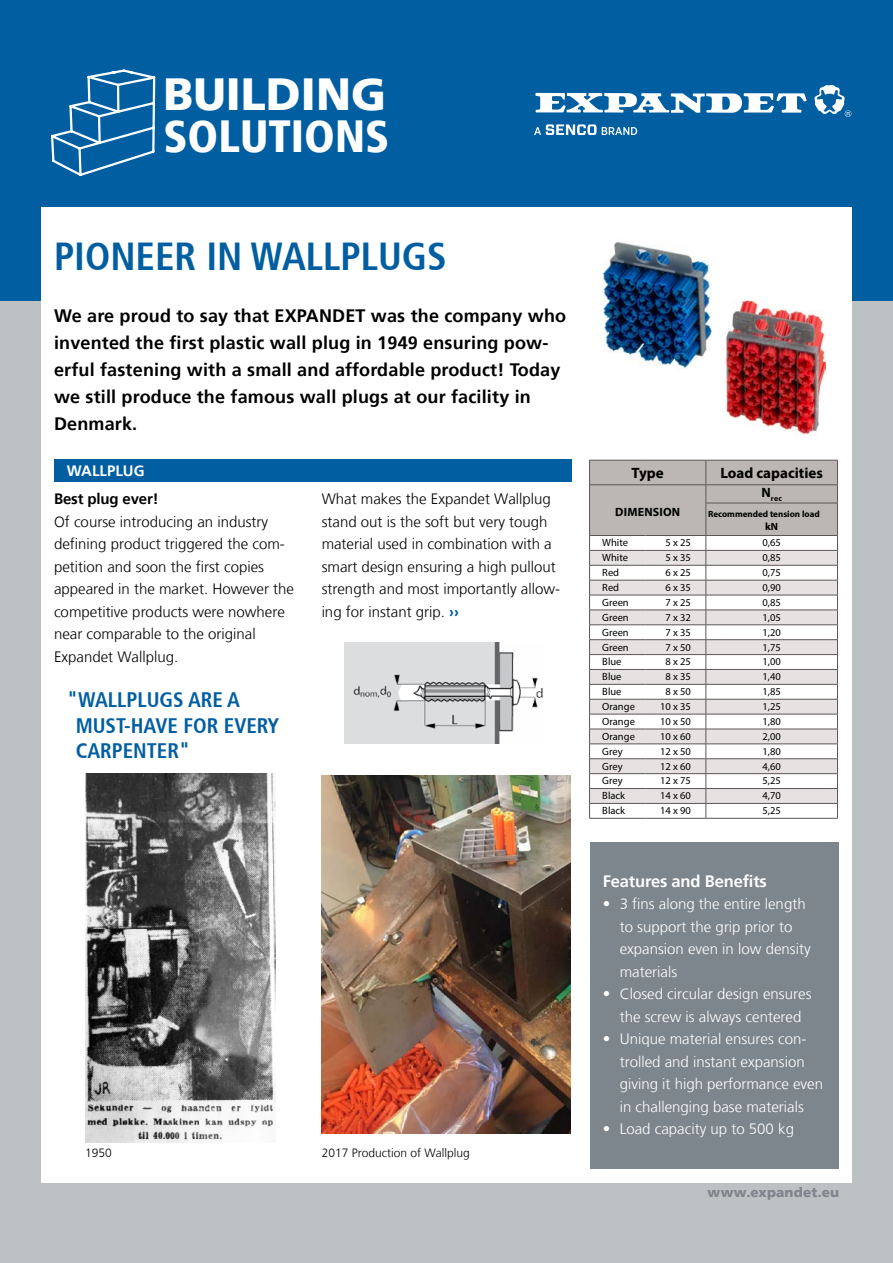
<style>
.page{position:relative;width:893px;height:1263px;background:#fff}
.page>*{position:absolute;margin:0;border:0;box-sizing:border-box;transform-origin:0 0}
.t1{font:900 condensed 45px "Frutiger LT";color:#fff}
.t2{font:900 45px "Frutiger 75";color:#fff}
.t3{font:700 condensed 39px "Frutiger 67";color:#005ea1}
.t4{font:700 condensed 21px/25.2px "Frutiger 67";color:#005ea1}
.t5{font:700 18px/27px "Frutiger 65";letter-spacing:.01em;color:#000}
.t6{font:700 16.5px "Frutiger 65";letter-spacing:-.01em;color:#fff}
.t7{font:300 15px/22.5px "Frutiger LT";color:#000}
.t8{font:300 15px/22.5px "Frutiger LT";color:#fff}
.t9{font:700 15px "Myriad Pro";color:#000}
.t10{font:700 15px "Frutiger 65";letter-spacing:-.01em;color:#000}
.t11{font:700 15px "Frutiger 65";color:#fff}
.t12{font:900 13.5px "Frutiger 75";letter-spacing:.01em;color:#7d868c}
.t13{font:300 12px "Frutiger LT";color:#000}
.t14{font:700 12px "Myriad Pro";letter-spacing:.015em;color:#000}
.t15{font:10.5px "Myriad Pro";color:#000}
.t16{font:700 10.5px "Myriad Pro";color:#000}
.t17{font:700 9px "Myriad Pro";color:#000}
.t18{font:700 7.8px "Myriad Pro";color:#000}
.s1{font-family:"Frutiger 65";font-weight:700;color:#005ea1}
</style>
<div class="page">
<div style="left:0;top:0;width:893px;height:301px;background:#005ea1"></div>
<div style="left:0;top:301px;width:893px;height:962px;background:#bcc1c4"></div>
<div style="left:41px;top:207px;width:810px;height:975px;background:#fff"></div>
<svg style="left:535px;top:93px;width:272px;height:20px"></svg>
<svg style="left:814px;top:85px;width:38px;height:32px"></svg>
<svg style="left:534px;top:124px;width:103px;height:11px"></svg>
<div style="left:590px;top:842px;width:249px;height:326px;background:#7d868c"></div>
<img style="left:604px;top:242px;width:108px;height:127px">
<img style="left:723px;top:299px;width:102px;height:136px">
<svg style="left:589px;top:460px;width:249px;height:358px"></svg>
<hr style="left:589px;top:818px;width:56px;height:1px;background:#5d5658">
<hr style="left:645px;top:818px;width:61px;height:1px;background:#5d5658">
<hr style="left:706px;top:818px;width:132px;height:1px;background:#5d5658">
<img style="left:345px;top:642px;width:198px;height:101px">
<img style="left:85px;top:774px;width:190px;height:369px">
<div style="left:54px;top:459px;width:518px;height:23px;background:#005ea1"></div>
<img style="left:321px;top:775px;width:250px;height:358px">
<svg style="left:51px;top:69px;width:105px;height:107px"></svg>
<h1 class="t2" style="left:163px;top:67px;width:224px">BUILDING</h1>
<h1 class="t1" style="left:163px;top:110px;width:227px">SOLUTIONS</h1>
<h2 class="t3" style="left:54px;top:233px;width:394px">PIONEER IN WALLPLUGS</h2>
<p class="t5" style="left:54px;top:302px;width:514px">We are proud to say that EXPANDET was the company who invented the first plastic wall plug in 1949 ensuring pow&shy;erful fastening with a small and affordable product! Today we still produce the famous wall plugs at our facility in Denmark.</p>
<p class="t11" style="left:67px;top:462px;width:79px">WALLPLUG</p>
<p class="t10" style="left:54px;top:490px;width:106px">Best plug ever!</p>
<p class="t7" style="left:54px;top:510px;width:242px">Of course introducing an industry defining product triggered the com&shy;petition and soon the first copies appeared in the market. However the competitive products were nowhere near comparable to the original<br>Expandet Wallplug.</p>
<h3 class="t4" style="left:76px;top:688px;width:205px;text-indent:-9px">"WALLPLUGS ARE A<br>MUST-HAVE FOR EVERY<br>CARPENTER"</h3>
<p class="t7" style="left:322px;top:488px;width:240px">What makes the Expandet Wallplug stand out is the soft but very tough material used in combination with a smart design ensuring a high pullout strength and most importantly allow&shy;ing for instant grip. <span class="s1">››</span></p>
<p class="t13" style="left:85px;top:1146px;width:28px">1950</p>
<p class="t13" style="left:322px;top:1146px;width:150px">2017 Production of Wallplug</p>
<p class="t9" style="left:632px;top:463px;width:34px">Type</p>
<p class="t9" style="left:720px;top:463px;width:104px">Load capacities</p>
<p class="t14" style="left:615px;top:504px;width:66px">DIMENSION</p>
<p class="t18" style="left:761px;top:493px;width:22px"><sup>N</sup>rec</p>
<p class="t17" style="left:708px;top:508px;width:113px">Recommended tension load</p>
<p class="t16" style="left:765px;top:519px;width:14px">kN</p>
<p class="t15" style="left:602px;top:536px;width:27px">White</p>
<p class="t15" style="left:665px;top:536px;width:27px">5 x 25</p>
<p class="t15" style="left:762px;top:536px;width:20px">0,65</p>
<p class="t15" style="left:602px;top:551px;width:27px">White</p>
<p class="t15" style="left:665px;top:551px;width:27px">5 x 35</p>
<p class="t15" style="left:762px;top:551px;width:20px">0,85</p>
<p class="t15" style="left:602px;top:566px;width:18px">Red</p>
<p class="t15" style="left:665px;top:566px;width:27px">6 x 25</p>
<p class="t15" style="left:762px;top:566px;width:20px">0,75</p>
<p class="t15" style="left:602px;top:581px;width:18px">Red</p>
<p class="t15" style="left:665px;top:581px;width:27px">6 x 35</p>
<p class="t15" style="left:762px;top:581px;width:20px">0,90</p>
<p class="t15" style="left:602px;top:596px;width:28px">Green</p>
<p class="t15" style="left:665px;top:596px;width:27px">7 x 25</p>
<p class="t15" style="left:762px;top:596px;width:20px">0,85</p>
<p class="t15" style="left:602px;top:611px;width:28px">Green</p>
<p class="t15" style="left:665px;top:611px;width:27px">7 x 32</p>
<p class="t15" style="left:762px;top:611px;width:20px">1,05</p>
<p class="t15" style="left:602px;top:626px;width:28px">Green</p>
<p class="t15" style="left:665px;top:626px;width:27px">7 x 35</p>
<p class="t15" style="left:762px;top:626px;width:20px">1,20</p>
<p class="t15" style="left:602px;top:640px;width:28px">Green</p>
<p class="t15" style="left:665px;top:640px;width:27px">7 x 50</p>
<p class="t15" style="left:762px;top:640px;width:20px">1,75</p>
<p class="t15" style="left:602px;top:655px;width:21px">Blue</p>
<p class="t15" style="left:665px;top:655px;width:27px">8 x 25</p>
<p class="t15" style="left:762px;top:655px;width:20px">1,00</p>
<p class="t15" style="left:602px;top:670px;width:21px">Blue</p>
<p class="t15" style="left:665px;top:670px;width:27px">8 x 35</p>
<p class="t15" style="left:762px;top:670px;width:20px">1,40</p>
<p class="t15" style="left:602px;top:685px;width:21px">Blue</p>
<p class="t15" style="left:665px;top:685px;width:27px">8 x 50</p>
<p class="t15" style="left:762px;top:685px;width:20px">1,85</p>
<p class="t15" style="left:602px;top:700px;width:34px">Orange</p>
<p class="t15" style="left:660px;top:700px;width:32px">10 x 35</p>
<p class="t15" style="left:762px;top:700px;width:20px">1,25</p>
<p class="t15" style="left:602px;top:715px;width:34px">Orange</p>
<p class="t15" style="left:660px;top:715px;width:32px">10 x 50</p>
<p class="t15" style="left:762px;top:715px;width:20px">1,80</p>
<p class="t15" style="left:602px;top:730px;width:34px">Orange</p>
<p class="t15" style="left:660px;top:730px;width:32px">10 x 60</p>
<p class="t15" style="left:762px;top:730px;width:20px">2,00</p>
<p class="t15" style="left:602px;top:745px;width:22px">Grey</p>
<p class="t15" style="left:660px;top:745px;width:32px">12 x 50</p>
<p class="t15" style="left:762px;top:745px;width:20px">1,80</p>
<p class="t15" style="left:602px;top:759px;width:22px">Grey</p>
<p class="t15" style="left:660px;top:759px;width:32px">12 x 60</p>
<p class="t15" style="left:762px;top:759px;width:20px">4,60</p>
<p class="t15" style="left:602px;top:774px;width:22px">Grey</p>
<p class="t15" style="left:660px;top:774px;width:32px">12 x 75</p>
<p class="t15" style="left:762px;top:774px;width:20px">5,25</p>
<p class="t15" style="left:602px;top:789px;width:24px">Black</p>
<p class="t15" style="left:660px;top:789px;width:32px">14 x 60</p>
<p class="t15" style="left:762px;top:789px;width:20px">4,70</p>
<p class="t15" style="left:602px;top:804px;width:24px">Black</p>
<p class="t15" style="left:660px;top:804px;width:32px">14 x 90</p>
<p class="t15" style="left:762px;top:804px;width:20px">5,25</p>
<p class="t6" style="left:603px;top:871px;width:166px">Features and Benefits</p>
<p class="t8" style="left:620px;top:893px;width:192px;text-indent:-17px">• 3 fins along the entire length to support the grip prior to expansion even in low density materials</p>
<p class="t8" style="left:603px;top:983px;width:210px;text-align:center">• Closed circular design ensures the screw is always centered</p>
<p class="t8" style="left:620px;top:1028px;width:205px;text-indent:-17px">• Unique material ensures con&shy;trolled and instant expansion giving it high performance even in challenging base materials</p>
<p class="t8" style="left:603px;top:1118px;width:193px">• Load capacity up to 500 kg</p>
<p class="t12" style="left:707px;top:1184px;width:133px">www.expandet.eu</p>
</div>
